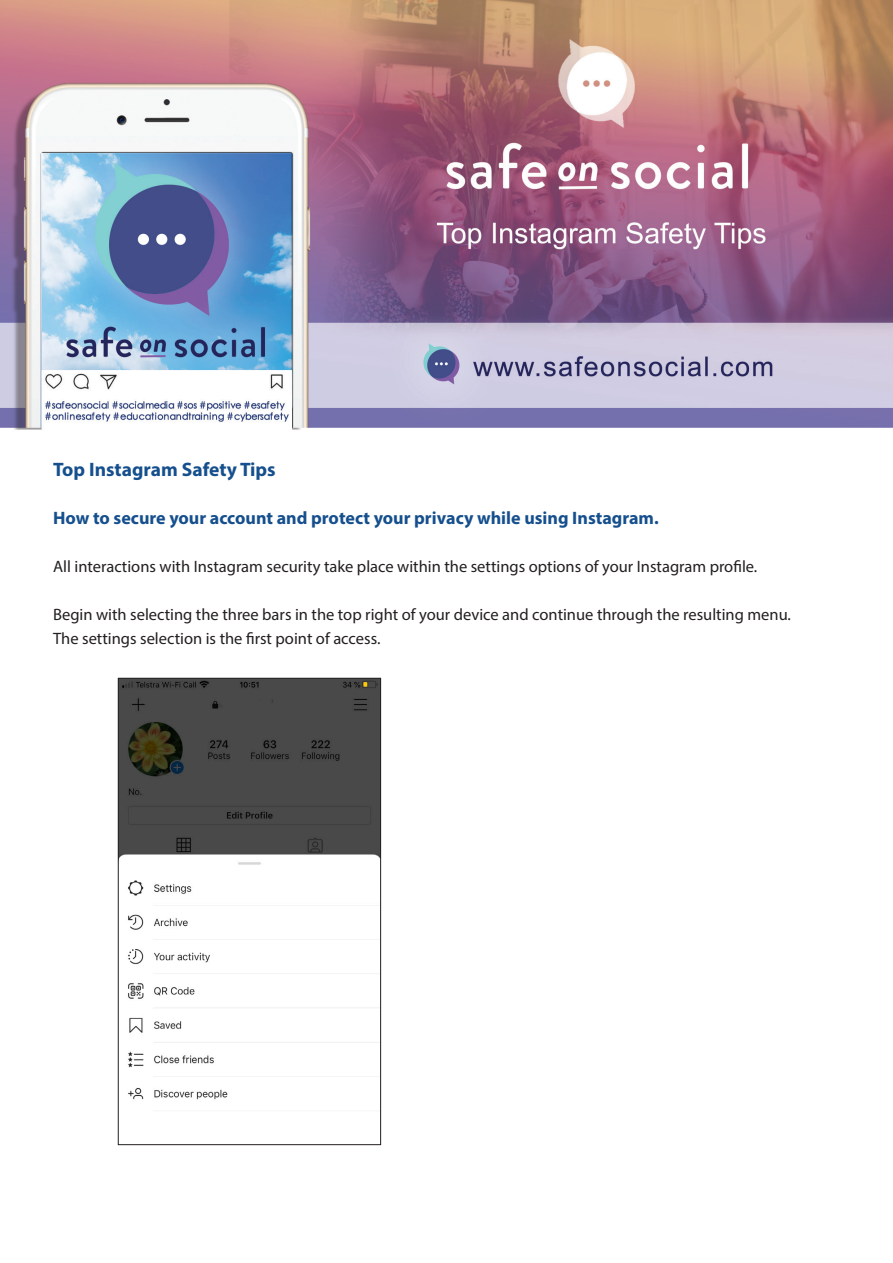
<style>
.page{position:relative;width:893px;height:1263px;background:#fff}
.page>*{position:absolute;margin:0;border:0;box-sizing:border-box;transform-origin:0 0}
.t1{font:700 19.5px "Myriad Pro";color:#154f8d}
.t2{font:700 18px "Myriad Pro";color:#154f8d}
.t3{font:16.5px "Myriad Pro";color:#231f20}
</style>
<div class="page">
<img style="left:0;top:0;width:893px;height:430px">
<img style="left:120px;top:680px;width:259px;height:420px">
<div style="left:118px;top:678px;width:263px;height:467px;border:1px solid #231f20"></div>
<p class="t1" style="left:53px;top:457px;width:224px">Top Instagram Safety Tips</p>
<p class="t2" style="left:53px;top:506px;width:607px">How to secure your account and protect your privacy while using Instagram.</p>
<p class="t3" style="left:53px;top:556px;width:706px">All interactions with Instagram security take place within the settings options of your Instagram profile.</p>
<p class="t3" style="left:53px;top:604px;width:739px">Begin with selecting the three bars in the top right of your device and continue through the resulting menu.</p>
<p class="t3" style="left:53px;top:628px;width:329px">The settings selection is the first point of access.</p>
</div>
